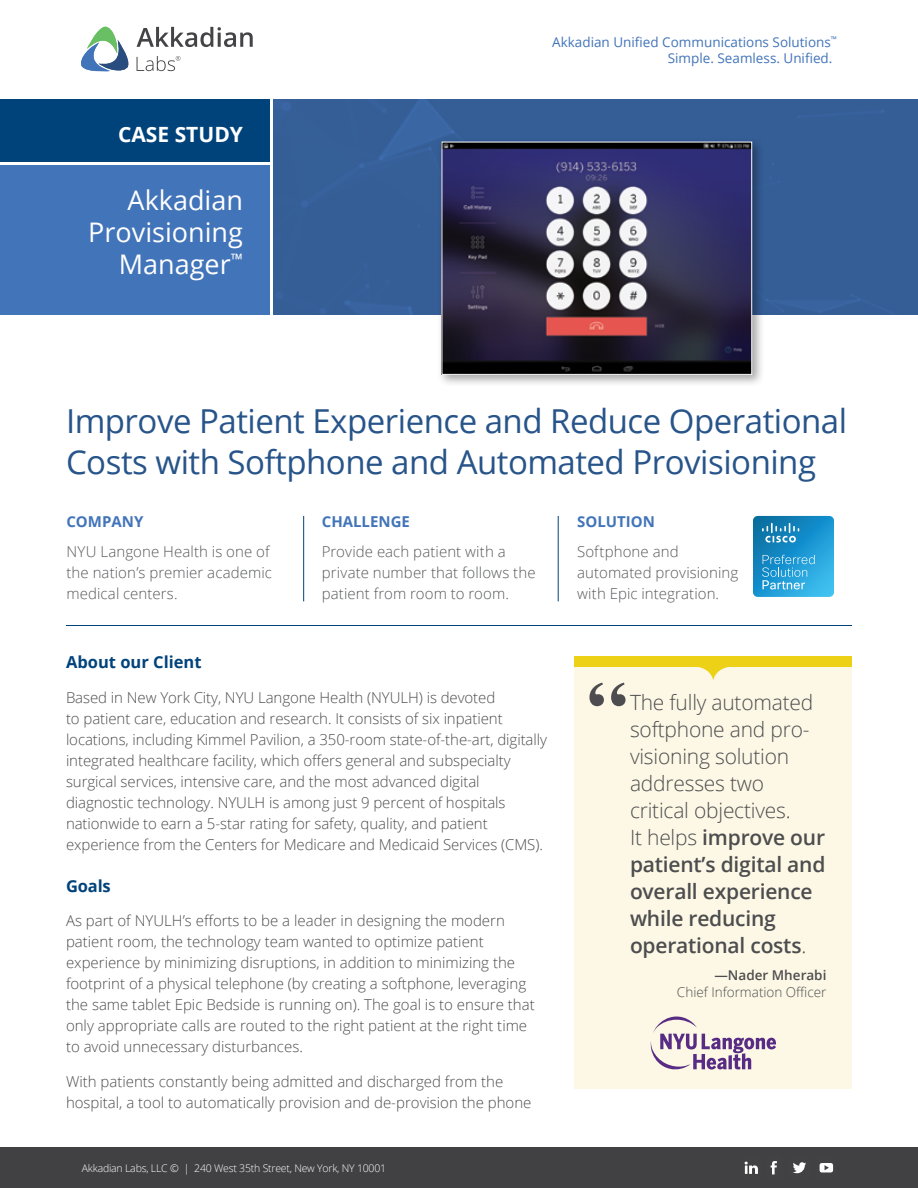
<style>
.page{position:relative;width:918px;height:1188px;background:#fff}
.page>*{position:absolute;margin:0;border:0;box-sizing:border-box;transform-origin:0 0}
.t1{font:600 94.5px "Bembo Std";color:#4d4d4f}
.t2{font:33px/40.5px "Open Sans";letter-spacing:-.015em;color:#275489}
.t3{font:27px/32.4px "Open Sans";color:#fff;text-align:right}
.t4{font:300 21px/27px "Open Sans";letter-spacing:-.01em;color:#4d4d4f}
.t5{font:700 21px "Open Sans";color:#fff}
.t6{font:700 16.5px "Open Sans";color:#00437b}
.t7{font:300 15px/21px "Open Sans";color:#4d4d4f}
.t8{font:300 15px/21px "Open Sans";letter-spacing:.005em;color:#58595b}
.t9{font:700 15px "Open Sans";color:#4274b9}
.t10{font:13.5px/16.2px "Open Sans";color:#4274b9}
.t11{font:300 13.5px "Open Sans";color:#4d4d4f}
.t12{font:600 13.5px "Open Sans";color:#4d4d4f}
.t13{font:300 10.5px "Open Sans";letter-spacing:-.02em;color:#fff}
.s1{font-weight:600}
</style>
<div class="page">
<div style="left:0;top:99px;width:270px;height:216px;background:#00437b"></div>
<div style="left:0;top:1148px;width:918px;height:40px;background:#414042"></div>
<div style="left:273px;top:99px;width:645px;height:216px;background:#355e97"></div>
<div style="left:437px;top:137px;width:328px;height:250px;background:#000;opacity:.35"></div>
<img style="left:444px;top:144px;width:306px;height:229px">
<div style="left:442px;top:142px;width:310px;height:233px;border:1px solid #fff"></div>
<div style="left:0;top:164px;width:270px;height:151px;background:#4274b9"></div>
<svg style="left:137px;top:27px;width:116px;height:20px"></svg>
<svg style="left:81px;top:27px;width:48px;height:44px"></svg>
<svg style="left:137px;top:56px;width:43px;height:15px"></svg>
<svg style="left:744px;top:1161px;width:33px;height:14px"></svg>
<svg style="left:793px;top:1162px;width:13px;height:12px"></svg>
<svg style="left:819px;top:1163px;width:15px;height:10px"></svg>
<hr style="left:0;top:162px;width:270px;height:3px;background:#fff">
<hr style="left:66px;top:625px;width:786px;height:1px;background:#00437b">
<div style="left:574px;top:667px;width:278px;height:422px;background:#fcf8e5"></div>
<div style="left:574px;top:656px;width:278px;height:11px;background:#ecd116"></div>
<svg style="left:698px;top:667px;width:30px;height:14px"></svg>
<hr style="left:558px;top:516px;width:1px;height:85px;background:#00437b">
<hr style="left:303px;top:516px;width:1px;height:85px;background:#00437b">
<svg style="left:753px;top:516px;width:81px;height:81px;background:#2d9cd0"></svg>
<svg style="left:650px;top:1017px;width:126px;height:53px"></svg>
<h3 class="t5" style="left:118px;top:120px;width:126px">CASE STUDY</h3>
<h3 class="t3" style="left:88px;top:183px;width:156px">Akkadian<br>Provisioning<br>Manager<sup>™</sup></h3>
<p class="t10" style="left:668px;top:33px;width:171px;text-indent:-116px">Akkadian Unified Communications Solutions<sup>™<br></sup>Simple. Seamless. Unified.</p>
<h2 class="t2" style="left:66px;top:400px;width:783px">Improve Patient Experience and Reduce Operational<br>Costs with Softphone and Automated Provisioning</h2>
<p class="t9" style="left:66px;top:511px;width:78px">COMPANY</p>
<p class="t8" style="left:66px;top:541px;width:207px">NYU Langone Health is one of the nation’s premier academic medical centers.</p>
<p class="t9" style="left:322px;top:511px;width:90px">CHALLENGE</p>
<p class="t8" style="left:322px;top:541px;width:215px">Provide each patient with a private number that follows the patient from room to room.</p>
<p class="t6" style="left:66px;top:651px;width:137px">About our Client</p>
<p class="t7" style="left:66px;top:687px;width:483px">Based in New York City, NYU Langone Health (NYULH) is devoted<br>to patient care, education and research. It consists of six inpatient locations, including Kimmel Pavilion, a 350-room state-of-the-art, digitally integrated healthcare facility, which offers general and subspecialty surgical services, intensive care, and the most advanced digital diagnostic technology. NYULH is among just 9 percent of hospitals nationwide to earn a 5-star rating for safety, quality, and patient experience from the Centers for Medicare and Medicaid Services (CMS).</p>
<p class="t6" style="left:66px;top:874px;width:46px">Goals</p>
<p class="t7" style="left:66px;top:910px;width:470px">As part of NYULH’s efforts to be a leader in designing the modern patient room, the technology team wanted to optimize patient experience by minimizing disruptions, in addition to minimizing the footprint of a physical telephone (by creating a softphone, leveraging the same tablet Epic Bedside is running on). The goal is to ensure that only appropriate calls are routed to the right patient at the right time to avoid unnecessary disturbances.</p>
<p class="t7" style="left:66px;top:1071px;width:467px">With patients constantly being admitted and discharged from the hospital, a tool to automatically provision and de-provision the phone</p>
<p class="t13" style="left:82px;top:1161px;width:306px">Akkadian Labs, LLC © | 240 West 35th Street, New York, NY 10001</p>
<p class="t9" style="left:577px;top:511px;width:79px">SOLUTION</p>
<p class="t8" style="left:577px;top:541px;width:163px">Softphone and automated provisioning with Epic integration.</p>
<h1 class="t1" style="left:583px;top:664px;width:51px">“</h1>
<h3 class="t4" style="left:630px;top:688px;width:197px">The fully automated softphone and pro&shy;visioning solution addresses two critical objectives.<br>It helps <span class="s1">improve our patient’s digital and overall experience while reducing operational costs</span>.</h3>
<p class="t12" style="left:714px;top:965px;width:114px">—Nader Mherabi</p>
<p class="t11" style="left:677px;top:983px;width:151px">Chief Information Officer</p>
</div>
